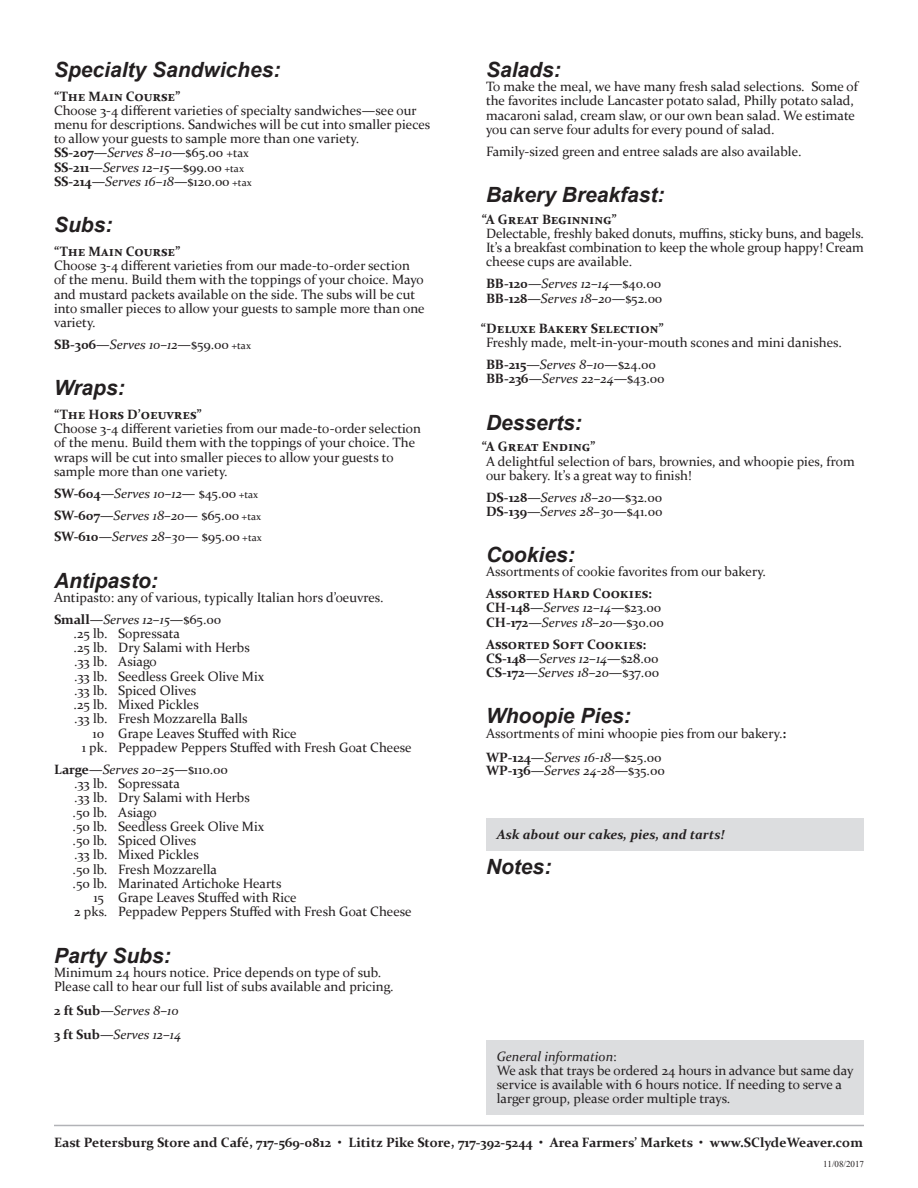
<style>
.page{position:relative;width:918px;height:1188px;background:#fff}
.page>*{position:absolute;margin:0;border:0;box-sizing:border-box;transform-origin:0 0}
.Trays_sub_head_14_15{font:italic 700 21px "Arial";color:#231f20}
.Trays_body_w_o_sb__9{font:13.5px/14.2px "Constantia";color:#231f20}
.Trays_body_9_9_5___0{font:13.5px/14.2px "Constantia";color:#231f20}
.Trays_body_9_9_5___0-2{font:italic 13.5px/14.2px "Constantia";color:#231f20}
.Trays_body_w_o_sb__9-2{font:italic 13.5px/14.2px "Constantia";color:#231f20}
.Trays_body_names{font:700 13.5px "Constantia";letter-spacing:.005em;color:#231f20}
.Trays_sub_head_14_15-2{font:700 13.5px "Constantia";color:#231f20}
.Trays_sub_head_14_15-3{font:italic 13.5px "Constantia";color:#231f20}
.Trays_body_9_9_5___0-3{font:italic 700 13.5px "Constantia";color:#231f20}
.Trays_body_names-2{font:700 13.5px "Constantia";letter-spacing:.03em;color:#231f20}
.t1{font:9px "Times New Roman";color:#231f20}
.s1{font-weight:700;font-style:normal}
.s2{font-style:normal}
.s3{font-style:normal;font-size:12px}
.s4{font-style:normal;font-size:10.5px}
.s5{font-weight:700}
.s6{font-style:italic}
.s7{color:#fff}
</style>
<div class="page">
<div style="left:486px;top:818px;width:378px;height:32px;background:#dcdddf"></div>
<hr style="left:54px;top:1125px;width:810px;height:1px;background:#b2b3b7">
<div style="left:486px;top:1040px;width:378px;height:74px;background:#dcdddf"></div>
<p class="Trays_sub_head_14_15" style="left:54px;top:55px;width:228px">Specialty Sandwiches:</p>
<p class="Trays_sub_head_14_15-2" style="left:54px;top:87px;width:128px">“The Main Course”</p>
<p class="Trays_body_w_o_sb__9" style="left:54px;top:103px;width:378px">Choose 3-4 different varieties of specialty sandwiches—see our menu for descriptions. Sandwiches will be cut into smaller pieces to allow your guests to sample more than one variety.</p>
<p class="Trays_body_w_o_sb__9-2" style="left:54px;top:145px;width:199px"><span class="s1">SS-207</span><span class="s2">—</span>Serves 8–10<span class="s2">—$65.00</span> <span class="s3">+tax<br></span><span class="s1">SS-211—</span>Serves 12–15<span class="s2">—$99.00</span> <span class="s4">+tax<br></span><span class="s1">SS-214</span><span class="s2">—</span>Serves 16–18<span class="s2">—$120.00</span> <span class="s4">+tax</span></p>
<p class="Trays_sub_head_14_15" style="left:54px;top:211px;width:60px">Subs:</p>
<p class="Trays_sub_head_14_15-2" style="left:54px;top:242px;width:128px">“The Main Course”</p>
<p class="Trays_body_w_o_sb__9" style="left:54px;top:258px;width:372px">Choose 3-4 different varieties from our made-to-order section of the menu. Build them with the toppings of your choice. Mayo and mustard packets available on the side. The subs will be cut into smaller pieces to allow your guests to sample more than one variety.</p>
<p class="Trays_body_9_9_5___0-2" style="left:54px;top:337px;width:199px"><span class="s1">SB-306</span><span class="s2">—</span>Serves 10–12<span class="s2">—$59.00</span> <span class="s4">+tax</span></p>
<p class="Trays_sub_head_14_15" style="left:54px;top:374px;width:72px">Wraps:</p>
<p class="Trays_sub_head_14_15-2" style="left:54px;top:405px;width:149px">“The Hors D’oeuvres”</p>
<p class="Trays_body_w_o_sb__9" style="left:54px;top:421px;width:369px">Choose 3-4 different varieties from our made-to-order selection of the menu. Build them with the toppings of your choice. The wraps will be cut into smaller pieces to allow your guests to sample more than one variety.</p>
<p class="Trays_body_9_9_5___0-2" style="left:54px;top:485px;width:206px"><span class="s1">SW-604</span><span class="s2">—</span>Serves 10–12<span class="s2">— $45.00</span> <span class="s4">+tax</span></p>
<p class="Trays_body_9_9_5___0-2" style="left:54px;top:507px;width:209px"><span class="s1">SW-607</span><span class="s2">—</span>Serves 18–20<span class="s2">— $65.00</span> <span class="s4">+tax</span></p>
<p class="Trays_body_9_9_5___0-2" style="left:54px;top:529px;width:209px"><span class="s1">SW-610</span><span class="s2">—</span>Serves 28–30<span class="s2">— $95.00</span> <span class="s4">+tax</span></p>
<p class="Trays_sub_head_14_15" style="left:54px;top:566px;width:105px">Antipasto:</p>
<p class="Trays_body_w_o_sb__9" style="left:54px;top:590px;width:331px">Antipasto: any of various, typically Italian hors d’oeuvres.</p>
<p class="Trays_body_9_9_5___0" style="left:74px;top:611px;width:192px;text-indent:-20px"><span class="s5">Small</span>—<span class="s6">Serves 12–15</span>—$65.00<br>.25 lb. Sopressata<br>.25 lb. Dry Salami with Herbs .33 lb. Asiago<br>.33 lb. Seedless Greek Olive Mix .33 lb. Spiced Olives<br>.25 lb. Mixed Pickles<br>.33 lb. Fresh Mozzarella Balls</p>
<p class="Trays_body_9_9_5___0" style="left:82px;top:725px;width:331px;text-indent:11px">10<span class="s7">.</span> Grape Leaves Stuffed with Rice<br>1 pk. Peppadew Peppers Stuffed with Fresh Goat Cheese</p>
<p class="Trays_body_9_9_5___0" style="left:73px;top:761px;width:210px;text-indent:-19px"><span class="s5">Large</span>—<span class="s6">Serves 20–25</span>—$110.00<br>.33 lb. Sopressata<br>.33 lb. Dry Salami with Herbs<br>.50 lb. Asiago<br>.50 lb. Seedless Greek Olive Mix .50 lb. Spiced Olives<br>.33 lb. Mixed Pickles<br>.50 lb. Fresh Mozzarella<br>.50 lb. Marinated Artichoke Hearts</p>
<p class="Trays_body_9_9_5___0" style="left:74px;top:890px;width:339px;text-indent:19px">15<span class="s7">.</span> Grape Leaves Stuffed with Rice<br>2 pks. Peppadew Peppers Stuffed with Fresh Goat Cheese</p>
<p class="Trays_sub_head_14_15" style="left:54px;top:941px;width:118px">Party Subs:</p>
<p class="Trays_body_w_o_sb__9" style="left:54px;top:964px;width:329px">Minimum 24 hours notice. Price depends on type of sub.</p>
<p class="Trays_body_w_o_sb__9" style="left:54px;top:979px;width:341px">Please call to hear our full list of subs available and pricing.</p>
<p class="Trays_sub_head_14_15-3" style="left:54px;top:1001px;width:126px"><span class="s1">2 ft Sub</span><span class="s2">—</span>Serves 8–10</p>
<p class="Trays_sub_head_14_15-3" style="left:54px;top:1025px;width:129px"><span class="s1">3 ft Sub</span><span class="s2">—</span>Serves 12–14</p>
<p class="Trays_sub_head_14_15" style="left:486px;top:55px;width:76px">Salads:</p>
<p class="Trays_body_w_o_sb__9" style="left:486px;top:79px;width:374px">To make the meal, we have many fresh salad selections. Some of the favorites include Lancaster potato salad, Philly potato salad, macaroni salad, cream slaw, or our own bean salad. We estimate you can serve four adults for every pound of salad.</p>
<p class="Trays_body_9_9_5___0" style="left:486px;top:143px;width:317px">Family-sized green and entree salads are also available.</p>
<p class="Trays_sub_head_14_15" style="left:486px;top:181px;width:180px">Bakery Breakfast:</p>
<p class="Trays_body_names" style="left:482px;top:210px;width:137px">“A Great Beginning”</p>
<p class="Trays_body_w_o_sb__9" style="left:486px;top:226px;width:379px;text-align:justify">Delectable, freshly baked donuts, muffins, sticky buns, and bagels.<br>It’s a breakfast combination to keep the whole group happy! Cream cheese cups are available.</p>
<p class="Trays_body_9_9_5___0-2" style="left:486px;top:276px;width:178px"><span class="s1">BB-120</span><span class="s2">—</span>Serves 12–14<span class="s2">—$40.00<br></span><span class="s1">BB-128</span><span class="s2">—</span>Serves 18–20<span class="s2">—$52.00</span></p>
<p class="Trays_body_names" style="left:481px;top:319px;width:184px">“Deluxe Bakery Selection”</p>
<p class="Trays_body_w_o_sb__9" style="left:486px;top:335px;width:357px">Freshly made, melt-in-your-mouth scones and mini danishes.</p>
<p class="Trays_body_9_9_5___0-2" style="left:486px;top:357px;width:180px"><span class="s1">BB-215</span><span class="s2">—</span>Serves 8–10<span class="s2">—$24.00<br></span><span class="s1">BB-236</span><span class="s2">—</span>Serves 22–24<span class="s2">—$43.00</span></p>
<p class="Trays_sub_head_14_15" style="left:486px;top:408px;width:97px">Desserts:</p>
<p class="Trays_body_names" style="left:482px;top:437px;width:115px">“A Great Ending”</p>
<p class="Trays_body_w_o_sb__9" style="left:486px;top:453px;width:370px">A delightful selection of bars, brownies, and whoopie pies, from our bakery. It’s a great way to finish!</p>
<p class="Trays_body_9_9_5___0-2" style="left:486px;top:489px;width:178px"><span class="s1">DS-128</span><span class="s2">—</span>Serves 18–20<span class="s2">—$32.00<br></span><span class="s1">DS-139</span><span class="s2">—</span>Serves 28–30<span class="s2">—$41.00</span></p>
<p class="Trays_sub_head_14_15" style="left:486px;top:541px;width:90px">Cookies:</p>
<p class="Trays_body_w_o_sb__9" style="left:486px;top:564px;width:282px">Assortments of cookie favorites from our bakery.</p>
<p class="Trays_body_names-2" style="left:486px;top:584px;width:167px">Assorted Hard Cookies:</p>
<p class="Trays_body_w_o_sb__9-2" style="left:486px;top:600px;width:179px"><span class="s1">CH-148</span><span class="s2">—</span>Serves 12–14<span class="s2">—$23.00<br></span><span class="s1">CH-172</span><span class="s2">—</span>Serves 18–20<span class="s2">—$30.00</span></p>
<p class="Trays_body_names" style="left:486px;top:635px;width:162px">Assorted Soft Cookies:</p>
<p class="Trays_body_w_o_sb__9-2" style="left:486px;top:650px;width:174px"><span class="s1">CS-148</span><span class="s2">—</span>Serves 12–14<span class="s2">—$28.00<br></span><span class="s1">CS-172</span><span class="s2">—</span>Serves 18–20<span class="s2">—$37.00</span></p>
<p class="Trays_sub_head_14_15" style="left:486px;top:702px;width:146px">Whoopie Pies:</p>
<p class="Trays_body_w_o_sb__9" style="left:486px;top:725px;width:302px">Assortments of mini whoopie pies from our bakery.<span class="s5">:</span></p>
<p class="Trays_body_w_o_sb__9-2" style="left:486px;top:750px;width:177px"><span class="s1">WP-124</span><span class="s2">—</span>Serves 16-18<span class="s2">—$25.00</span></p>
<p class="Trays_body_w_o_sb__9-2" style="left:486px;top:763px;width:180px"><span class="s1">WP-136</span><span class="s2">—</span>Serves 24-28<span class="s2">—$35.00</span></p>
<p class="Trays_body_9_9_5___0-3" style="left:497px;top:825px;width:229px">Ask about our cakes, pies, and tarts!</p>
<p class="Trays_sub_head_14_15" style="left:486px;top:852px;width:67px">Notes:</p>
<p class="Trays_body_w_o_sb__9" style="left:497px;top:1048px;width:358px"><span class="s6">General information</span>:<br>We ask that trays be ordered 24 hours in advance but same day service is available with 6 hours notice. If needing to serve a larger group, please order multiple trays.</p>
<p class="Trays_body_names" style="left:54px;top:1133px;width:810px">East Petersburg Store and Café, 717-569-0812 • Lititz Pike Store, 717-392-5244 • Area Farmers’ Markets • www.SClydeWeaver.com</p>
<p class="t1" style="left:823px;top:1158px;width:42px">11/08/2017</p>
</div>
